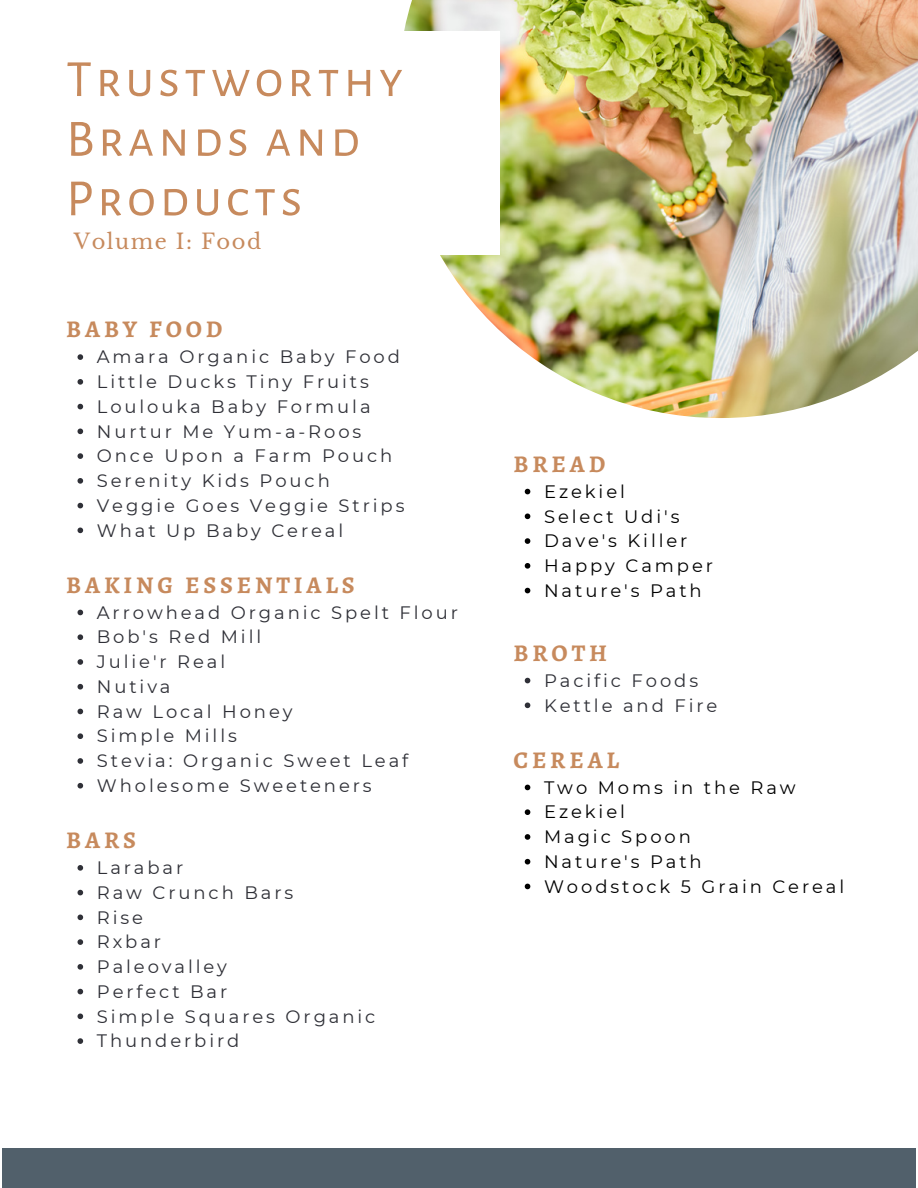
<style>
.page{position:relative;width:918px;height:1188px;background:#fff}
.page>*{position:absolute;margin:0;border:0;box-sizing:border-box;transform-origin:0 0}
.t1{font:52.35px/59.7px "Alegreya Sans SC";letter-spacing:.07em;color:#c78a5d}
.t2{font:700 24px "Alegreya";letter-spacing:.16em;color:#c78a5d}
.t3{font:21px "Libre Baskerville";letter-spacing:.07em;color:#c78a5d}
.t4{font:18px/24.8px "Montserrat";letter-spacing:.16em;color:#2f3037}
.t5{font:18px/24.8px "Montserrat";letter-spacing:.16em;color:#000}
</style>
<div class="page">
<div style="left:2px;top:1148px;width:914px;height:40px;background:#51606b"></div>
<img style="left:404px;top:0;width:514px;height:418px">
<div style="left:0;top:31px;width:499px;height:224px;background:#fff"></div>
<svg style="left:78px;top:354px;width:5px;height:6px"></svg>
<svg style="left:78px;top:379px;width:5px;height:6px"></svg>
<svg style="left:78px;top:404px;width:5px;height:5px"></svg>
<svg style="left:78px;top:429px;width:5px;height:5px"></svg>
<svg style="left:78px;top:453px;width:5px;height:6px"></svg>
<svg style="left:78px;top:478px;width:5px;height:6px"></svg>
<svg style="left:78px;top:503px;width:5px;height:5px"></svg>
<svg style="left:78px;top:528px;width:5px;height:5px"></svg>
<svg style="left:78px;top:610px;width:5px;height:5px"></svg>
<svg style="left:78px;top:634px;width:5px;height:6px"></svg>
<svg style="left:78px;top:659px;width:5px;height:6px"></svg>
<svg style="left:78px;top:684px;width:5px;height:6px"></svg>
<svg style="left:78px;top:709px;width:5px;height:5px"></svg>
<svg style="left:78px;top:733px;width:5px;height:6px"></svg>
<svg style="left:78px;top:758px;width:5px;height:6px"></svg>
<svg style="left:78px;top:783px;width:5px;height:6px"></svg>
<svg style="left:78px;top:865px;width:5px;height:6px"></svg>
<svg style="left:78px;top:890px;width:5px;height:5px"></svg>
<svg style="left:78px;top:915px;width:5px;height:5px"></svg>
<svg style="left:78px;top:939px;width:5px;height:6px"></svg>
<svg style="left:78px;top:964px;width:5px;height:6px"></svg>
<svg style="left:78px;top:989px;width:5px;height:5px"></svg>
<svg style="left:78px;top:1014px;width:5px;height:5px"></svg>
<svg style="left:78px;top:1038px;width:5px;height:6px"></svg>
<svg style="left:525px;top:489px;width:5px;height:5px"></svg>
<svg style="left:525px;top:514px;width:5px;height:5px"></svg>
<svg style="left:525px;top:538px;width:5px;height:6px"></svg>
<svg style="left:525px;top:563px;width:5px;height:6px"></svg>
<svg style="left:525px;top:588px;width:5px;height:5px"></svg>
<svg style="left:525px;top:678px;width:5px;height:5px"></svg>
<svg style="left:525px;top:703px;width:5px;height:5px"></svg>
<svg style="left:525px;top:785px;width:5px;height:5px"></svg>
<svg style="left:525px;top:809px;width:5px;height:6px"></svg>
<svg style="left:525px;top:834px;width:5px;height:6px"></svg>
<svg style="left:525px;top:859px;width:5px;height:6px"></svg>
<svg style="left:525px;top:884px;width:5px;height:5px"></svg>
<h1 class="t1" style="left:66px;top:50px;width:339px">Trustworthy<br>Brands and<br>Products</h1>
<p class="t3" style="left:74px;top:229px;width:189px">Volume I: Food</p>
<h2 class="t2" style="left:66px;top:313px;width:158px">BABY FOOD</h2>
<p class="t4" style="left:97px;top:344px;width:309px">Amara Organic Baby Food<br>Little Ducks Tiny Fruits<br>Loulouka Baby Formula<br>Nurtur Me Yum-a-Roos<br>Once Upon a Farm Pouch<br>Serenity Kids Pouch<br>Veggie Goes Veggie Strips<br>What Up Baby Cereal</p>
<h2 class="t2" style="left:66px;top:568px;width:290px">BAKING ESSENTIALS</h2>
<p class="t4" style="left:97px;top:600px;width:363px">Arrowhead Organic Spelt Flour<br>Bob's Red Mill<br>Julie'r Real<br>Nutiva<br>Raw Local Honey<br>Simple Mills<br>Stevia: Organic Sweet Leaf<br>Wholesome Sweeteners</p>
<h2 class="t2" style="left:66px;top:824px;width:71px">BARS</h2>
<p class="t4" style="left:97px;top:855px;width:280px">Larabar<br>Raw Crunch Bars<br>Rise<br>Rxbar<br>Paleovalley<br>Perfect Bar<br>Simple Squares Organic<br>Thunderbird</p>
<h2 class="t2" style="left:513px;top:447px;width:93px">BREAD</h2>
<p class="t5" style="left:544px;top:479px;width:170px">Ezekiel<br>Select Udi's<br>Dave's Killer<br>Happy Camper<br>Nature's Path</p>
<h2 class="t2" style="left:513px;top:636px;width:95px">BROTH</h2>
<p class="t4" style="left:544px;top:668px;width:175px">Pacific Foods<br>Kettle and Fire</p>
<h2 class="t2" style="left:513px;top:743px;width:107px">CEREAL</h2>
<p class="t5" style="left:544px;top:775px;width:302px">Two Moms in the Raw<br>Ezekiel<br>Magic Spoon<br>Nature's Path<br>Woodstock 5 Grain Cereal</p>
</div>
